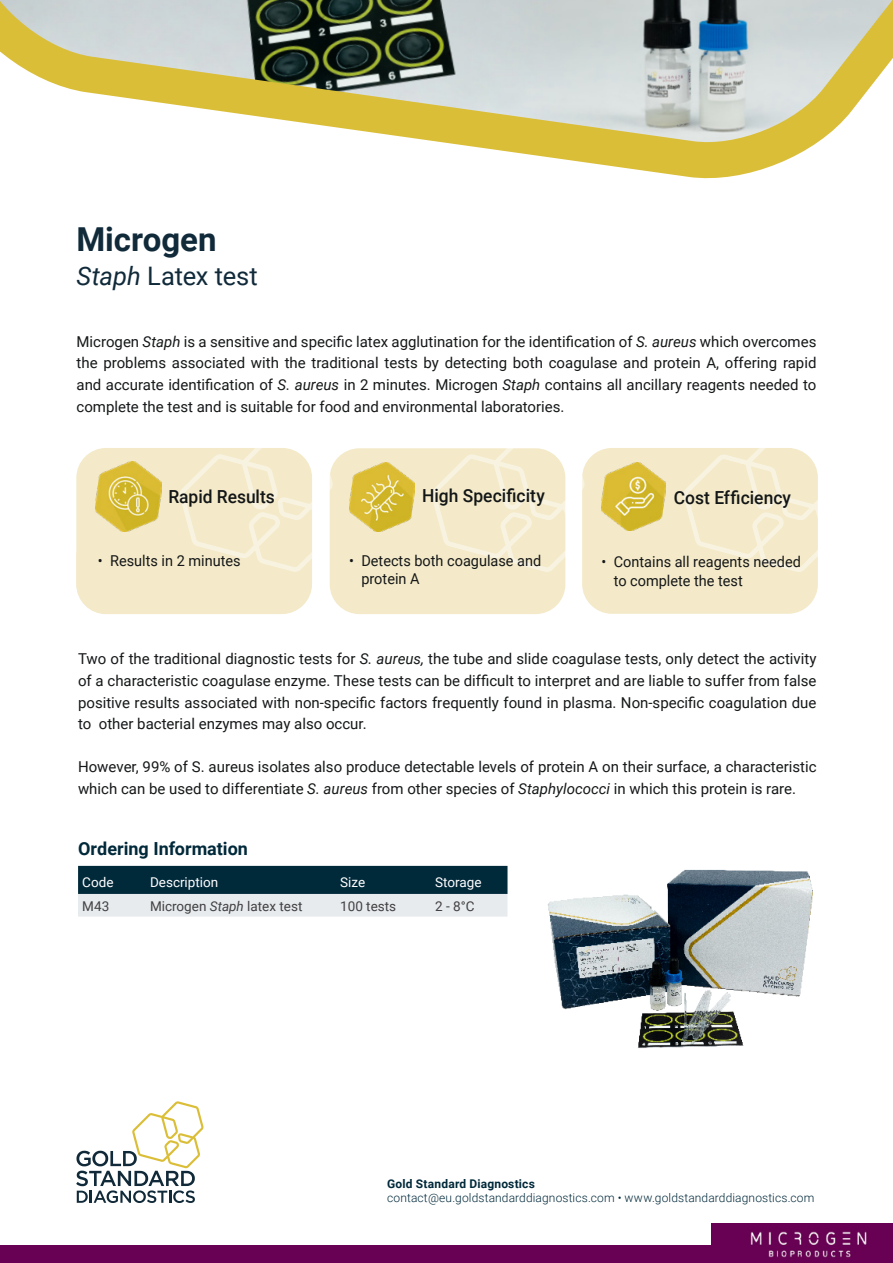
<style>
.page{position:relative;width:893px;height:1263px;background:#fff}
.page>*{position:absolute;margin:0;border:0;box-sizing:border-box;transform-origin:0 0}
.t1{font:700 33px "Roboto";color:#102a3a}
.t2{font:25.5px "Roboto";letter-spacing:-.005em;color:#102a3a}
.t3{font:500 18px "Roboto";color:#131617}
.t4{font:700 18px "Roboto";color:#00293a}
.t5{font:15px/21.6px "Roboto";color:#151718}
.t6{font:13.5px "Roboto";color:#414042}
.t7{font:13.5px "Roboto";color:#fff}
.t8{font:300 12px "Roboto";letter-spacing:.01em;color:#00293a}
.t9{font:700 12px "Roboto";letter-spacing:.02em;color:#00293a}
.s1{font-style:italic}
</style>
<div class="page">
<img style="left:711px;top:1224px;width:182px;height:39px">
<div style="left:0;top:1246px;width:718px;height:17px;background:#680054"></div>
<svg style="left:76px;top:1101px;width:128px;height:102px"></svg>
<svg style="left:80px;top:867px;width:427px;height:50px;background:#6a828c"></svg>
<div style="left:77px;top:864px;width:739px;height:206px;border:2px solid #fff"></div>
<img style="left:507px;top:864px;width:309px;height:203px">
<svg style="left:0;top:0;width:893px;height:179px"></svg>
<div style="left:582px;top:448px;width:236px;height:166px;background:#f4eac9;border-radius:30px"></div>
<div style="left:330px;top:448px;width:235px;height:166px;background:#f4eac9;border-radius:30px"></div>
<svg style="left:683px;top:448px;width:135px;height:124px"></svg>
<svg style="left:431px;top:448px;width:154px;height:124px"></svg>
<div style="left:76px;top:448px;width:236px;height:166px;background:#f4eac9;border-radius:30px"></div>
<svg style="left:180px;top:448px;width:153px;height:124px"></svg>
<img style="left:601px;top:462px;width:64px;height:68px">
<img style="left:95px;top:462px;width:66px;height:69px">
<img style="left:349px;top:462px;width:65px;height:69px">
<h1 class="t1" style="left:76px;top:216px;width:142px">Microgen</h1>
<h2 class="t2" style="left:76px;top:258px;width:183px"><span class="s1">Staph</span> Latex test</h2>
<p class="t5" style="left:77px;top:330px;width:741px;text-align:justify">Microgen <span class="s1">Staph</span> is a sensitive and specific latex agglutination for the identification of <span class="s1">S. aureus</span> which overcomes the problems associated with the traditional tests by detecting both coagulase and protein A, offering rapid and accurate identification of <span class="s1">S. aureus</span> in 2 minutes. Microgen <span class="s1">Staph</span> contains all ancillary reagents needed to complete the test and is suitable for food and environmental laboratories.</p>
<p class="t3" style="left:168px;top:483px;width:108px">Rapid Results</p>
<p class="t3" style="left:422px;top:483px;width:124px">High Specificity</p>
<p class="t3" style="left:674px;top:485px;width:119px">Cost Efficiency</p>
<p class="t5" style="left:98px;top:549px;width:144px">• Results in 2 minutes</p>
<p class="t5" style="left:361px;top:551px;width:181px;line-height:18.6px;text-indent:-12px">• Detects both coagulase and protein A</p>
<p class="t5" style="left:614px;top:551px;width:189px;line-height:19.5px;text-indent:-12px">• Contains all reagents needed to complete the test</p>
<p class="t5" style="left:78px;top:648px;width:740px;text-align:justify">Two of the traditional diagnostic tests for <span class="s1">S. aureus,</span> the tube and slide coagulase tests, only detect the activity of a characteristic coagulase enzyme. These tests can be difficult to interpret and are liable to suffer from false positive results associated with non-specific factors frequently found in plasma. Non-specific coagulation due to other bacterial enzymes may also occur.</p>
<p class="t5" style="left:78px;top:756px;width:740px">However, 99% of S. aureus isolates also produce detectable levels of protein A on their surface, a characteristic which can be used to differentiate <span class="s1">S. aureus</span> from other species of <span class="s1">Staphylococci</span> in which this protein is rare.</p>
<p class="t4" style="left:78px;top:835px;width:171px">Ordering Information</p>
<p class="t7" style="left:82px;top:873px;width:33px">Code</p>
<p class="t7" style="left:150px;top:873px;width:70px">Description</p>
<p class="t7" style="left:340px;top:873px;width:27px">Size</p>
<p class="t7" style="left:435px;top:873px;width:48px">Storage</p>
<p class="t6" style="left:82px;top:896px;width:28px">M43</p>
<p class="t6" style="left:150px;top:896px;width:154px">Microgen <span class="s1">Staph</span> latex test</p>
<p class="t6" style="left:340px;top:896px;width:58px">100 tests</p>
<p class="t6" style="left:435px;top:896px;width:41px">2 - 8°C</p>
<p class="t9" style="left:387px;top:1175px;width:149px">Gold Standard Diagnostics</p>
<p class="t8" style="left:387px;top:1189px;width:429px">contact@eu.goldstandarddiagnostics.com • www.goldstandarddiagnostics.com</p>
</div>
